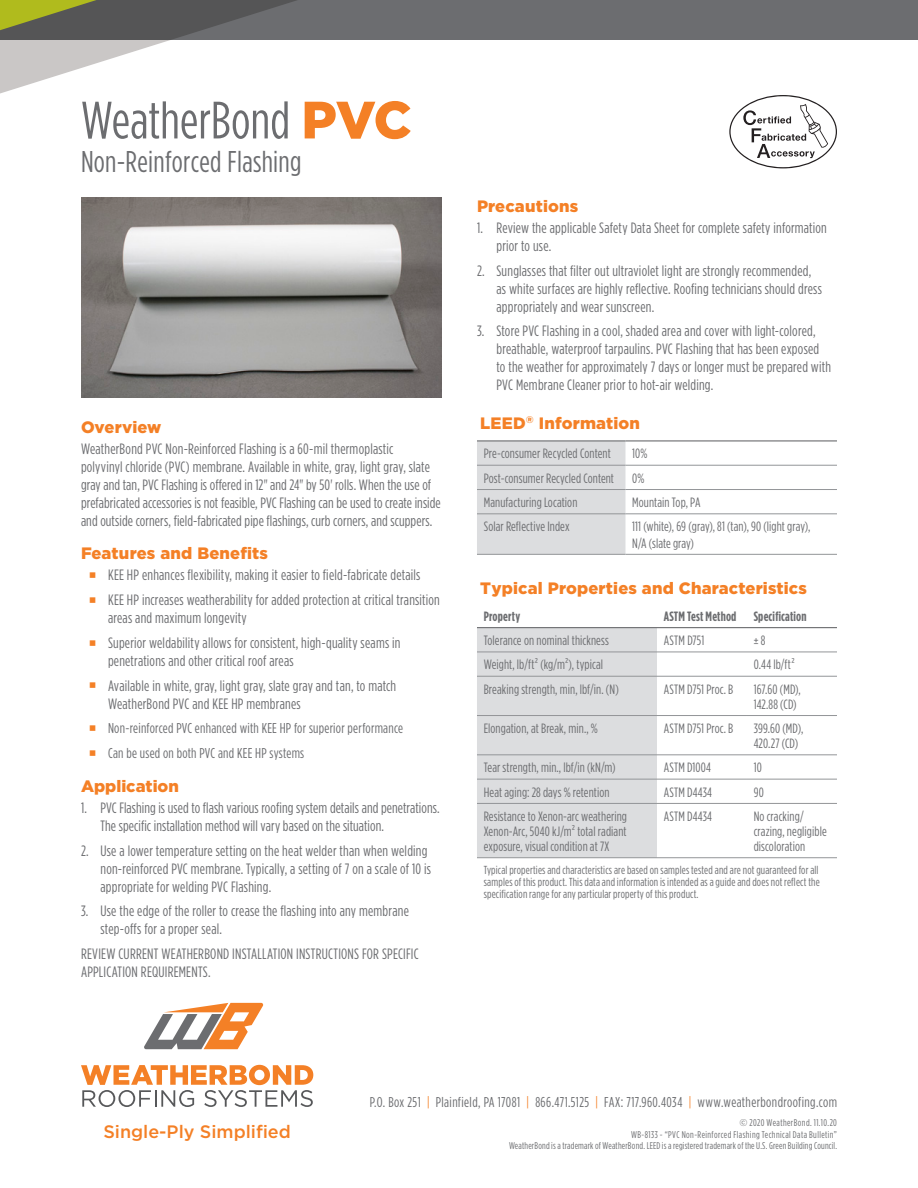
<style>
.page{position:relative;width:918px;height:1188px;background:#fff}
.page>*{position:absolute;margin:0;border:0;box-sizing:border-box;transform-origin:0 0}
.t1{font:52.5px "Gotham Condensed";color:#6c6d70}
.t2{font:30px "Gotham Condensed";letter-spacing:.01em;color:#6c6d70}
.t3{font:500 18px "Gotham";color:#f48026}
.t4{font:900 16.5px "Gotham";letter-spacing:.01em;color:#f48026}
.t5{font:15px/18px "Gotham Condensed";letter-spacing:.015em;color:#6c6d70}
.t6{font:14.25px "Gotham Condensed";letter-spacing:.02em;color:#6c6d70}
.t7{font:13.5px/15px "Gotham Condensed";letter-spacing:.01em;color:#6c6d70}
.t8{font:700 13.5px "Gotham Condensed";letter-spacing:.015em;color:#6c6d70}
.t9{font:11.7px/12px "Gotham Condensed";letter-spacing:.015em;color:#6c6d70;text-align:justify}
.t10{font:9.75px "Gotham Condensed";letter-spacing:.02em;color:#6c6d70}
.t11{font:9.75px "Gotham Condensed";letter-spacing:.045em;color:#6c6d70}
.s1{font-family:"Gotham";font-weight:900;color:#f48026}
.s2{color:#f48026}
.s3{font-family:"Gotham"}
</style>
<div class="page">
<div style="left:0;top:0;width:918px;height:40px;background:#6c6d70"></div>
<svg style="left:0;top:0;width:297px;height:94px"></svg>
<img style="left:81px;top:198px;width:360px;height:200px">
<div style="left:477px;top:441px;width:148px;height:113px;background:#dcdddf"></div>
<hr style="left:477px;top:465px;width:148px;height:1px;background:#939598">
<hr style="left:625px;top:465px;width:212px;height:1px;background:#939598">
<hr style="left:477px;top:489px;width:148px;height:1px;background:#939598">
<hr style="left:625px;top:489px;width:212px;height:1px;background:#939598">
<hr style="left:625px;top:513px;width:212px;height:1px;background:#939598">
<hr style="left:625px;top:554px;width:212px;height:1px;background:#939598">
<hr style="left:477px;top:440px;width:148px;height:1px;background:#6c6d70">
<hr style="left:625px;top:440px;width:212px;height:1px;background:#6c6d70">
<hr style="left:477px;top:513px;width:148px;height:1px;background:#939598">
<hr style="left:477px;top:554px;width:148px;height:1px;background:#939598">
<svg style="left:144px;top:1003px;width:120px;height:46px"></svg>
<svg style="left:81px;top:1065px;width:232px;height:42px"></svg>
<div style="left:477px;top:628px;width:180px;height:229px;background:#dcdddf"></div>
<hr style="left:477px;top:652px;width:180px;height:1px;background:#939598">
<hr style="left:657px;top:652px;width:90px;height:1px;background:#939598">
<hr style="left:747px;top:652px;width:90px;height:1px;background:#939598">
<hr style="left:477px;top:676px;width:180px;height:1px;background:#939598">
<hr style="left:657px;top:676px;width:90px;height:1px;background:#939598">
<hr style="left:747px;top:676px;width:90px;height:1px;background:#939598">
<hr style="left:477px;top:715px;width:180px;height:1px;background:#939598">
<hr style="left:657px;top:715px;width:90px;height:1px;background:#939598">
<hr style="left:747px;top:715px;width:90px;height:1px;background:#939598">
<hr style="left:477px;top:754px;width:180px;height:1px;background:#939598">
<hr style="left:657px;top:754px;width:90px;height:1px;background:#939598">
<hr style="left:747px;top:754px;width:90px;height:1px;background:#939598">
<hr style="left:477px;top:779px;width:180px;height:1px;background:#939598">
<hr style="left:657px;top:779px;width:90px;height:1px;background:#939598">
<hr style="left:747px;top:779px;width:90px;height:1px;background:#939598">
<hr style="left:477px;top:803px;width:180px;height:1px;background:#939598">
<hr style="left:657px;top:803px;width:90px;height:1px;background:#939598">
<hr style="left:747px;top:803px;width:90px;height:1px;background:#939598">
<hr style="left:477px;top:857px;width:180px;height:1px;background:#939598">
<hr style="left:657px;top:857px;width:90px;height:1px;background:#939598">
<hr style="left:747px;top:857px;width:90px;height:1px;background:#939598">
<hr style="left:477px;top:627px;width:180px;height:1px;background:#6c6d70">
<hr style="left:657px;top:627px;width:90px;height:1px;background:#6c6d70">
<hr style="left:747px;top:627px;width:90px;height:1px;background:#6c6d70">
<svg style="left:729px;top:95px;width:108px;height:73px"></svg>
<p class="t1" style="left:81px;top:90px;width:332px">WeatherBond <span class="s1">PVC</span></p>
<p class="t2" style="left:81px;top:144px;width:222px">Non-Reinforced Flashing</p>
<p class="t4" style="left:81px;top:417px;width:82px">Overview</p>
<p class="t5" style="left:81px;top:440px;width:361px">WeatherBond PVC Non-Reinforced Flashing is a 60-mil thermoplastic<br>polyvinyl chloride (PVC) membrane. Available in white, gray, light gray, slate gray and tan, PVC Flashing is offered in 12" and 24" by 50' rolls. When the use of prefabricated accessories is not feasible, PVC Flashing can be used to create inside and outside corners, field-fabricated pipe flashings, curb corners, and scuppers.</p>
<p class="t4" style="left:81px;top:544px;width:189px">Features and Benefits</p>
<p class="t5" style="left:108px;top:566px;width:314px">KEE HP enhances flexibility, making it easier to field-fabricate details</p>
<p class="t5" style="left:108px;top:591px;width:333px">KEE HP increases weatherability for added protection at critical transition areas and maximum longevity</p>
<p class="t5" style="left:108px;top:634px;width:294px">Superior weldability allows for consistent, high-quality seams in penetrations and other critical roof areas</p>
<p class="t5" style="left:108px;top:676px;width:290px">Available in white, gray, light gray, slate gray and tan, to match<br>WeatherBond PVC and KEE HP membranes</p>
<p class="t6" style="left:108px;top:720px;width:297px">Non-reinforced PVC enhanced with KEE HP for superior performance</p>
<p class="t6" style="left:108px;top:745px;width:198px">Can be used on both PVC and KEE HP systems</p>
<p class="t4" style="left:81px;top:776px;width:99px">Application</p>
<p class="t5" style="left:101px;top:798px;width:341px;text-indent:-20px">1. PVC Flashing is used to flash various roofing system details and penetrations.<br>The specific installation method will vary based on the situation.</p>
<p class="t5" style="left:101px;top:841px;width:332px;text-indent:-20px">2. Use a lower temperature setting on the heat welder than when welding non-reinforced PVC membrane. Typically, a setting of 7 on a scale of 10 is appropriate for welding PVC Flashing.</p>
<p class="t5" style="left:101px;top:902px;width:310px;text-indent:-20px">3. Use the edge of the roller to crease the flashing into any membrane step-offs for a proper seal.</p>
<p class="t5" style="left:81px;top:945px;width:339px">REVIEW CURRENT WEATHERBOND INSTALLATION INSTRUCTIONS FOR SPECIFIC<br>APPLICATION REQUIREMENTS.</p>
<p class="t4" style="left:477px;top:196px;width:103px">Precautions</p>
<p class="t5" style="left:496px;top:218px;width:332px;text-indent:-20px">1. Review the applicable Safety Data Sheet for complete safety information prior to use.</p>
<p class="t5" style="left:496px;top:261px;width:327px;text-indent:-20px">2. Sunglasses that filter out ultraviolet light are strongly recommended, as white surfaces are highly reflective. Roofing technicians should dress appropriately and wear sunscreen.</p>
<p class="t5" style="left:496px;top:322px;width:336px;text-indent:-20px">3. Store PVC Flashing in a cool, shaded area and cover with light-colored, breathable, waterproof tarpaulins. PVC Flashing that has been exposed to the weather for approximately 7 days or longer must be prepared with PVC Membrane Cleaner prior to hot-air welding.</p>
<p class="t4" style="left:480px;top:413px;width:161px">LEED<sup>®</sup> Information</p>
<p class="t7" style="left:484px;top:446px;width:129px">Pre-consumer Recycled Content</p>
<p class="t7" style="left:632px;top:446px;width:17px">10%</p>
<p class="t7" style="left:484px;top:470px;width:132px">Post-consumer Recycled Content</p>
<p class="t7" style="left:632px;top:470px;width:14px">0%</p>
<p class="t7" style="left:484px;top:495px;width:95px">Manufacturing Location</p>
<p class="t7" style="left:632px;top:495px;width:70px">Mountain Top, PA</p>
<p class="t7" style="left:484px;top:519px;width:87px">Solar Reflective Index</p>
<p class="t7" style="left:632px;top:518px;width:180px;line-height:16.2px">111 (white), 69 (gray), 81 (tan), 90 (light gray),<br>N/A (slate gray)</p>
<p class="t4" style="left:480px;top:578px;width:328px">Typical Properties and Characteristics</p>
<p class="t8" style="left:484px;top:608px;width:38px">Property</p>
<p class="t8" style="left:664px;top:608px;width:74px">ASTM Test Method</p>
<p class="t8" style="left:754px;top:608px;width:54px">Specification</p>
<p class="t7" style="left:484px;top:633px;width:127px">Tolerance on nominal thickness</p>
<p class="t7" style="left:664px;top:633px;width:42px">ASTM D751</p>
<p class="t7" style="left:754px;top:633px;width:13px">± 8</p>
<p class="t7" style="left:484px;top:657px;width:121px">Weight, lb/ft² (kg/m²), typical</p>
<p class="t7" style="left:754px;top:657px;width:42px">0.44 lb/ft²</p>
<p class="t7" style="left:484px;top:681px;width:137px">Breaking strength, min, lbf/in. (N)</p>
<p class="t7" style="left:664px;top:681px;width:71px">ASTM D751 Proc. B</p>
<p class="t7" style="left:754px;top:681px;width:49px">167.60 (MD),</p>
<p class="t7" style="left:754px;top:696px;width:44px">142.88 (CD)</p>
<p class="t7" style="left:484px;top:721px;width:116px">Elongation, at Break, min., %</p>
<p class="t7" style="left:664px;top:721px;width:71px">ASTM D751 Proc. B</p>
<p class="t7" style="left:754px;top:721px;width:51px">399.60 (MD),<br>420.27 (CD)</p>
<p class="t7" style="left:484px;top:760px;width:133px">Tear strength, min., lbf/in (kN/m)</p>
<p class="t7" style="left:664px;top:760px;width:49px">ASTM D1004</p>
<p class="t7" style="left:754px;top:760px;width:10px">10</p>
<p class="t7" style="left:484px;top:784px;width:127px">Heat aging: 28 days % retention</p>
<p class="t7" style="left:664px;top:784px;width:50px">ASTM D4434</p>
<p class="t7" style="left:754px;top:784px;width:12px">90</p>
<p class="t7" style="left:484px;top:809px;width:145px;text-align:justify">Resistance to Xenon-arc weathering Xenon-Arc, 5040 kJ/m² total radiant exposure, visual condition at 7X</p>
<p class="t7" style="left:664px;top:809px;width:50px">ASTM D4434</p>
<p class="t7" style="left:754px;top:809px;width:75px">No cracking/ crazing, negligible discoloration</p>
<p class="t9" style="left:484px;top:864px;width:338px">Typical properties and characteristics are based on samples tested and are not guaranteed for all samples of this product. This data and information is intended as a guide and does not reflect the specification range for any particular property of this product.</p>
<p class="t3" style="left:103px;top:1122px;width:189px">Single-Ply Simplified</p>
<p class="t6" style="left:370px;top:1094px;width:469px">P.O. Box 251 <span class="s2">|</span> Plainfield, PA 17081 <span class="s2">|</span> 866.471.5125 <span class="s2">|</span> FAX: 717.960.4034 <span class="s2">|</span> www.weatherbondroofing.com</p>
<p class="t11" style="left:739px;top:1117px;width:99px"><span class="s3">©</span> 2020 WeatherBond. 11.10.20</p>
<p class="t11" style="left:631px;top:1129px;width:207px">WB-8133 - “PVC Non-Reinforced Flashing Technical Data Bulletin”</p>
<p class="t10" style="left:509px;top:1140px;width:329px">WeatherBond is a trademark of WeatherBond. LEED is a registered trademark of the U.S. Green Building Council.</p>
</div>
